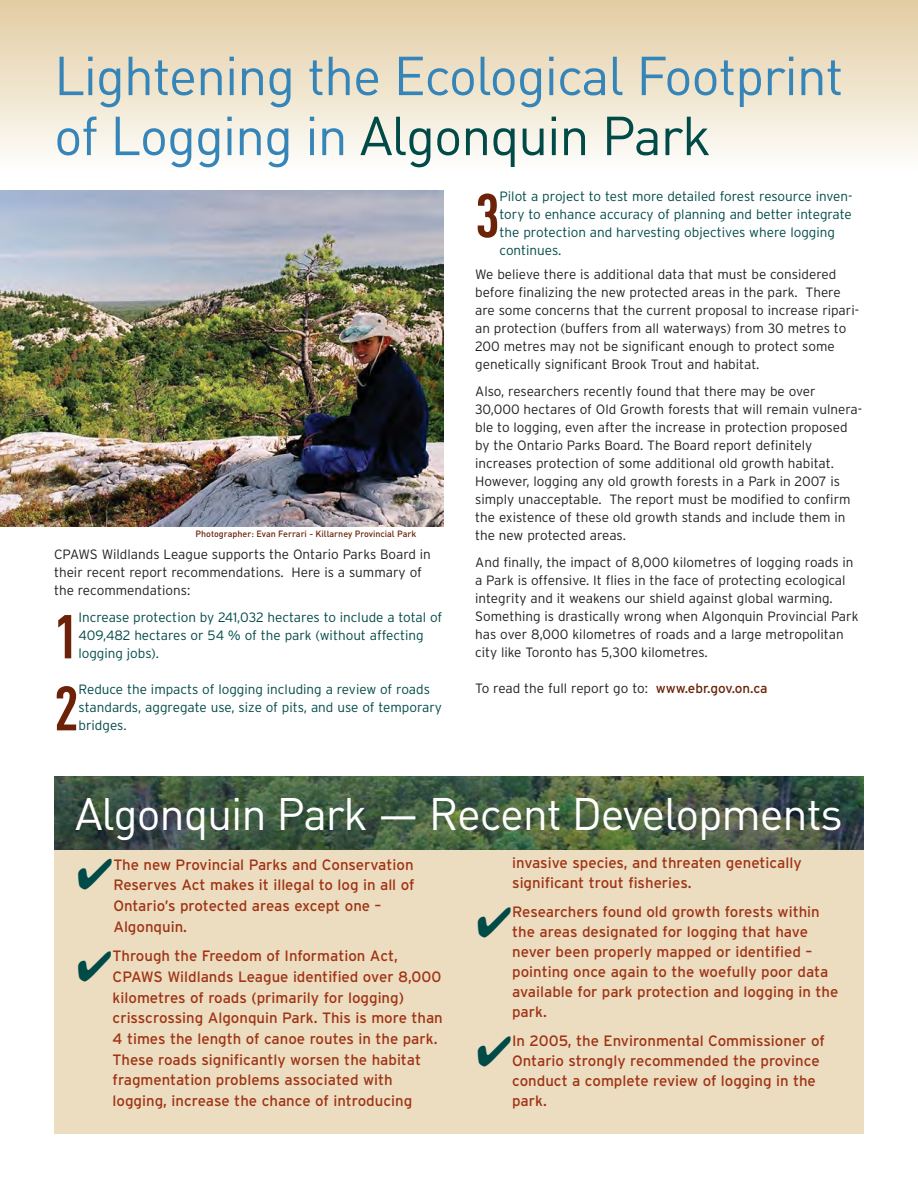
<style>
.page{position:relative;width:918px;height:1188px;background:#fff}
.page>*{position:absolute;margin:0;border:0;box-sizing:border-box;transform-origin:0 0}
.t1{font:700 61.5px "DIN Cond";color:#6b2209}
.t2{font:700 60.9px "DIN Cond";color:#6b2209}
.t3{font:54px/60px "DIN";letter-spacing:-.025em;color:#3685b9}
.t4{font:45px "DIN";letter-spacing:-.025em;color:#fff}
.t5{font:15px/20.7px "Interstate";color:#9f3314}
.t6{font:300 13.5px/18px "Interstate";color:#231f20}
.t7{font:300 13.5px/18px "Interstate";color:#004a48}
.t8{font:500 9px "DIN";color:#6b2209}
.s1{color:#004a48}
.s2{font-weight:400;color:#6b2209}
</style>
<div class="page">
<img style="left:0;top:0;width:918px;height:1134px">
<svg style="left:78px;top:859px;width:34px;height:31px"></svg>
<svg style="left:78px;top:951px;width:33px;height:30px"></svg>
<svg style="left:478px;top:907px;width:33px;height:30px"></svg>
<svg style="left:478px;top:1036px;width:33px;height:30px"></svg>
<h3 class="t3" style="left:54px;top:52px;width:791px">Lightening the Ecological Footprint of Logging in <span class="s1">Algonquin Park</span></h3>
<p class="t8" style="left:195px;top:531px;width:222px">Photographer: Evan Ferrari - Killarney Provincial Park</p>
<p class="t6" style="left:54px;top:547px;width:378px">CPAWS Wildlands League supports the Ontario Parks Board in their recent report recommendations. Here is a summary of the recommendations:</p>
<h2 class="t2" style="left:54px;top:615px;width:26px">1</h2>
<p class="t7" style="left:78px;top:610px;width:365px">Increase protection by 241,032 hectares to include a total of<br>409,482 hectares or 54 % of the park (without affecting logging jobs).</p>
<h1 class="t1" style="left:54px;top:687px;width:26px">2</h1>
<p class="t7" style="left:79px;top:682px;width:365px">Reduce the impacts of logging including a review of roads standards, aggregate use, size of pits, and use of temporary bridges.</p>
<h2 class="t2" style="left:475px;top:194px;width:26px">3</h2>
<p class="t7" style="left:500px;top:189px;width:354px">Pilot a project to test more detailed forest resource inven&shy;tory to enhance accuracy of planning and better integrate the protection and harvesting objectives where logging continues.</p>
<p class="t6" style="left:475px;top:266px;width:385px">We believe there is additional data that must be considered before finalizing the new protected areas in the park. There are some concerns that the current proposal to increase ripari&shy;an protection (buffers from all waterways) from 30 metres to 200 metres may not be significant enough to protect some genetically significant Brook Trout and habitat.</p>
<p class="t6" style="left:475px;top:383px;width:389px">Also, researchers recently found that there may be over 30,000 hectares of Old Growth forests that will remain vulnera&shy;ble to logging, even after the increase in protection proposed by the Ontario Parks Board. The Board report definitely increases protection of some additional old growth habitat.<br>However, logging any old growth forests in a Park in 2007 is simply unacceptable. The report must be modified to confirm the existence of these old growth stands and include them in the new protected areas.</p>
<p class="t6" style="left:475px;top:554px;width:385px">And finally, the impact of 8,000 kilometres of logging roads in a Park is offensive. It flies in the face of protecting ecological integrity and it weakens our shield against global warming.<br>Something is drastically wrong when Algonquin Provincial Park has over 8,000 kilometres of roads and a large metropolitan city like Toronto has 5,300 kilometres.</p>
<p class="t6" style="left:475px;top:680px;width:294px">To read the full report go to: <span class="s2">www.ebr.gov.on.ca</span></p>
<h3 class="t4" style="left:75px;top:798px;width:769px">Algonquin Park — Recent Developments</h3>
<p class="t5" style="left:113px;top:855px;width:303px">The new Provincial Parks and Conservation Reserves Act makes it illegal to log in all of Ontario’s protected areas except one – Algonquin.</p>
<p class="t5" style="left:113px;top:947px;width:332px">Through the Freedom of Information Act, CPAWS Wildlands League identified over 8,000 kilometres of roads (primarily for logging) crisscrossing Algonquin Park. This is more than 4 times the length of canoe routes in the park.<br>These roads significantly worsen the habitat fragmentation problems associated with logging, increase the chance of introducing</p>
<p class="t5" style="left:512px;top:854px;width:291px;line-height:20px">invasive species, and threaten genetically significant trout fisheries.</p>
<p class="t5" style="left:512px;top:903px;width:328px;line-height:20px">Researchers found old growth forests within the areas designated for logging that have never been properly mapped or identified – pointing once again to the woefully poor data available for park protection and logging in the park.</p>
<p class="t5" style="left:512px;top:1032px;width:314px;line-height:20px">In 2005, the Environmental Commissioner of Ontario strongly recommended the province conduct a complete review of logging in the park.</p>
</div>
